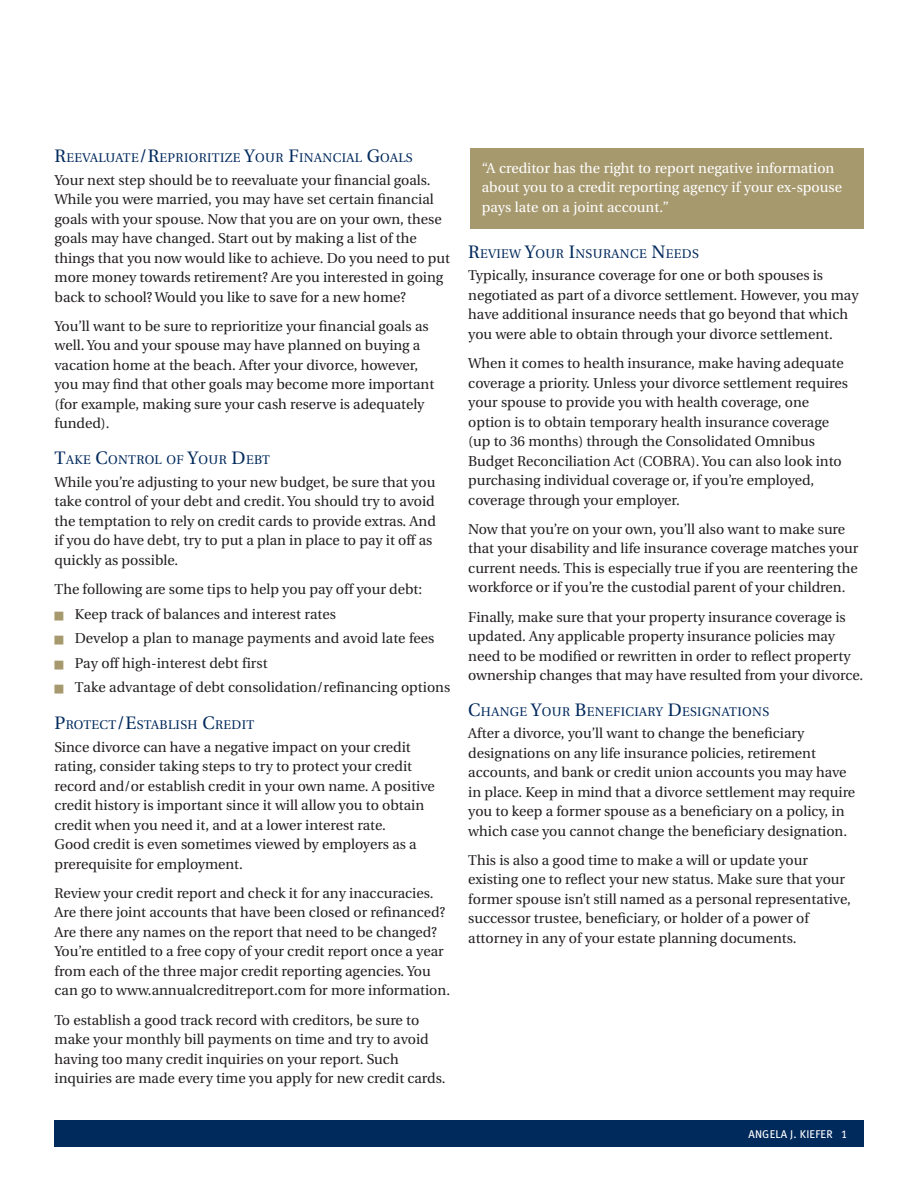
<style>
.page{position:relative;width:918px;height:1188px;background:#fff}
.page>*{position:absolute;margin:0;border:0;box-sizing:border-box;transform-origin:0 0}
.Body{font:14.25px/19.5px "Utopia";color:#231f20}
.CallOut_Text{font:14.25px/19.5px "Utopia";color:#fff}
.Bullet_Txt{font:14.25px "Utopia";color:#231f20}
.Bullet__last{font:14.25px "Utopia";color:#231f20}
.Txt_B4_Bullet{font:14.25px "Utopia";color:#231f20}
.t1{font:12.6px "Utopia";letter-spacing:.03em;color:#00295c}
.t2{font:11.25px "Meta Book LF";letter-spacing:.02em;color:#fff}
.s1{font-size:18px}
.s2{color:#a7996e}
</style>
<div class="page">
<div style="left:470px;top:148px;width:393px;height:81px;background:#a7996e"></div>
<div style="left:54px;top:1120px;width:810px;height:28px;background:#00295c"></div>
<p class="t1" style="left:55px;top:151px;width:360px"><span class="s1">R</span>EEVALUATE<span class="s1">/R</span>EPRIORITIZE <span class="s1">Y</span>OUR <span class="s1">F</span>INANCIAL <span class="s1">G</span>OALS</p>
<p class="Body" style="left:55px;top:170px;width:397px">Your next step should be to reevaluate your financial goals.<br>While you were married, you may have set certain financial goals with your spouse. Now that you are on your own, these goals may have changed. Start out by making a list of the things that you now would like to achieve. Do you need to put more money towards retirement? Are you interested in going back to school? Would you like to save for a new home?</p>
<p class="Body" style="left:55px;top:317px;width:381px">You’ll want to be sure to reprioritize your financial goals as well. You and your spouse may have planned on buying a vacation home at the beach. After your divorce, however, you may find that other goals may become more important (for example, making sure your cash reserve is adequately funded).</p>
<p class="t1" style="left:55px;top:453px;width:217px"><span class="s1">T</span>AKE <span class="s1">C</span>ONTROL OF <span class="s1">Y</span>OUR <span class="s1">D</span>EBT</p>
<p class="Body" style="left:55px;top:472px;width:383px">While you’re adjusting to your new budget, be sure that you take control of your debt and credit. You should try to avoid the temptation to rely on credit cards to provide extras. And if you do have debt, try to put a plan in place to pay it off as quickly as possible.</p>
<p class="Txt_B4_Bullet" style="left:55px;top:581px;width:369px">The following are some tips to help you pay off your debt:</p>
<p class="Bullet_Txt" style="left:55px;top:606px;width:283px"><span class="s2">■</span> Keep track of balances and interest rates</p>
<p class="Bullet_Txt" style="left:55px;top:630px;width:381px"><span class="s2">■</span> Develop a plan to manage payments and avoid late fees</p>
<p class="Bullet_Txt" style="left:55px;top:655px;width:215px"><span class="s2">■</span> Pay off high-interest debt first</p>
<p class="Bullet__last" style="left:55px;top:680px;width:397px"><span class="s2">■</span> Take advantage of debt consolidation/refinancing options</p>
<p class="t1" style="left:55px;top:718px;width:201px"><span class="s1">P</span>ROTECT<span class="s1">/E</span>STABLISH <span class="s1">C</span>REDIT</p>
<p class="Body" style="left:55px;top:737px;width:382px">Since divorce can have a negative impact on your credit rating, consider taking steps to try to protect your credit record and/or establish credit in your own name. A positive credit history is important since it will allow you to obtain credit when you need it, and at a lower interest rate.<br>Good credit is even sometimes viewed by employers as a prerequisite for employment.</p>
<p class="Body" style="left:55px;top:884px;width:397px">Review your credit report and check it for any inaccuracies.<br>Are there joint accounts that have been closed or refinanced?<br>Are there any names on the report that need to be changed?<br>You’re entitled to a free copy of your credit report once a year from each of the three major credit reporting agencies. You can go to www.annualcreditreport.com for more information.</p>
<p class="Body" style="left:55px;top:1010px;width:392px">To establish a good track record with creditors, be sure to make your monthly bill payments on time and try to avoid having too many credit inquiries on your report. Such inquiries are made every time you apply for new credit cards.</p>
<p class="CallOut_Text" style="left:482px;top:158px;width:362px">“A creditor has the right to report negative information about you to a credit reporting agency if your ex-spouse pays late on a joint account.”</p>
<p class="t1" style="left:468px;top:246px;width:232px"><span class="s1">R</span>EVIEW <span class="s1">Y</span>OUR <span class="s1">I</span>NSURANCE <span class="s1">N</span>EEDS</p>
<p class="Body" style="left:468px;top:266px;width:392px">Typically, insurance coverage for one or both spouses is negotiated as part of a divorce settlement. However, you may have additional insurance needs that go beyond that which you were able to obtain through your divorce settlement.</p>
<p class="Body" style="left:468px;top:354px;width:381px">When it comes to health insurance, make having adequate coverage a priority. Unless your divorce settlement requires your spouse to provide you with health coverage, one option is to obtain temporary health insurance coverage (up to 36 months) through the Consolidated Omnibus Budget Reconciliation Act (COBRA). You can also look into purchasing individual coverage or, if you’re employed, coverage through your employer.</p>
<p class="Body" style="left:468px;top:520px;width:392px">Now that you’re on your own, you’ll also want to make sure that your disability and life insurance coverage matches your current needs. This is especially true if you are reentering the workforce or if you’re the custodial parent of your children.</p>
<p class="Body" style="left:468px;top:607px;width:397px">Finally, make sure that your property insurance coverage is updated. Any applicable property insurance policies may need to be modified or rewritten in order to reflect property ownership changes that may have resulted from your divorce.</p>
<p class="t1" style="left:468px;top:704px;width:302px"><span class="s1">C</span>HANGE <span class="s1">Y</span>OUR <span class="s1">B</span>ENEFICIARY <span class="s1">D</span>ESIGNATIONS</p>
<p class="Body" style="left:468px;top:724px;width:389px">After a divorce, you’ll want to change the beneficiary designations on any life insurance policies, retirement accounts, and bank or credit union accounts you may have in place. Keep in mind that a divorce settlement may require you to keep a former spouse as a beneficiary on a policy, in which case you cannot change the beneficiary designation.</p>
<p class="Body" style="left:468px;top:851px;width:384px">This is also a good time to make a will or update your existing one to reflect your new status. Make sure that your former spouse isn’t still named as a personal representative, successor trustee, beneficiary, or holder of a power of attorney in any of your estate planning documents.</p>
<p class="t2" style="left:748px;top:1128px;width:101px">ANGELA J. KIEFER 1</p>
</div>
